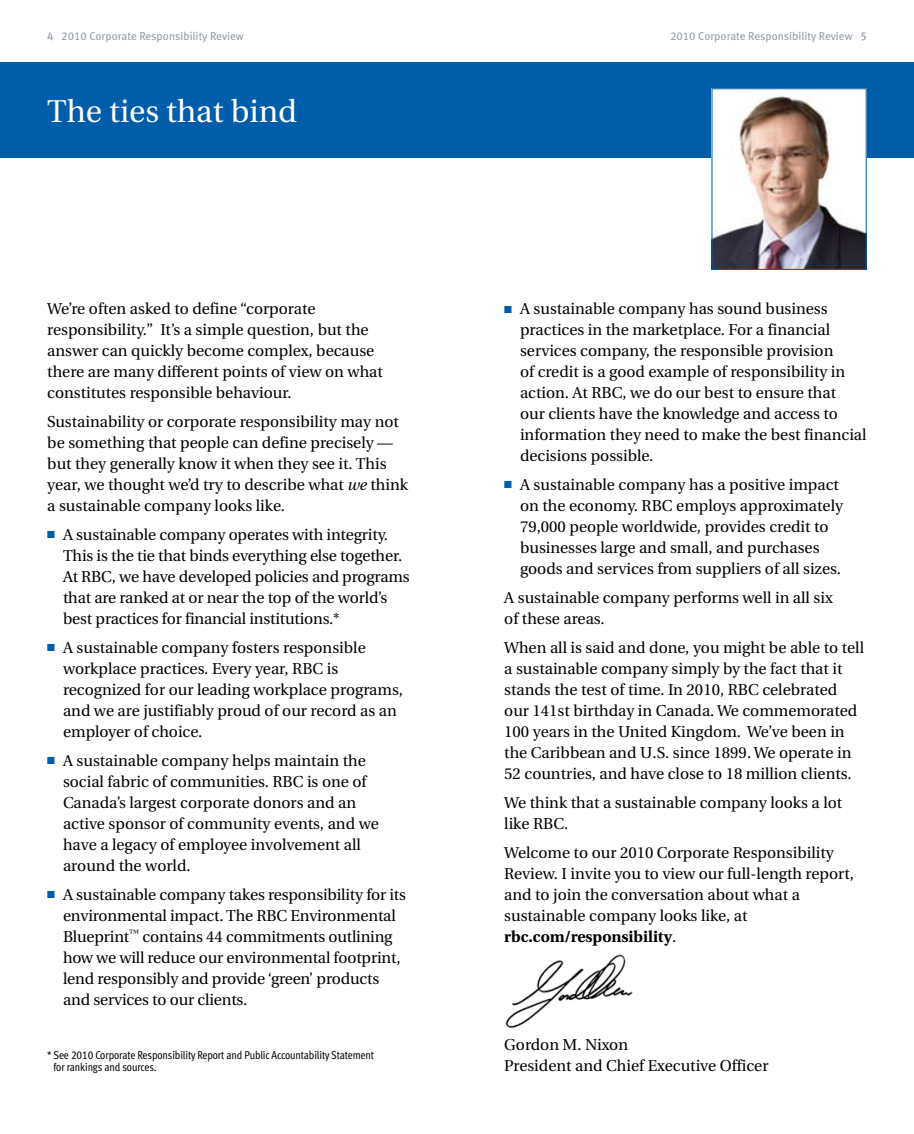
<style>
.page{position:relative;width:914px;height:1134px;background:#fff}
.page>*{position:absolute;margin:0;border:0;box-sizing:border-box;transform-origin:0 0}
.t1{font:31.5px "Utopia";color:#fff}
.t2{font:15.75px/21px "Utopia";color:#000}
.t3{font:11.38px/12.2px "Meta Cond Book LF";letter-spacing:-.01em;color:#000}
.t4{font:11.38px "Meta Book LF";color:#95a0a9}
.s1{font-family:"Meta Medium LF"}
.s2{font-style:italic}
.s3{color:#005daa}
.s4{font-weight:700}
</style>
<div class="page">
<div style="left:0;top:62px;width:914px;height:95px;background:#005daa"></div>
<img style="left:505px;top:954px;width:128px;height:75px">
<img style="left:713px;top:90px;width:151px;height:178px">
<div style="left:711px;top:88px;width:155px;height:182px;border:1px solid #005daa"></div>
<p class="t4" style="left:47px;top:30px;width:198px"><span class="s1">4</span> 2010 Corporate Responsibility Review</p>
<p class="t4" style="left:670px;top:30px;width:198px">2010 Corporate Responsibility Review <span class="s1">5</span></p>
<h1 class="t1" style="left:47px;top:94px;width:251px">The ties that bind</h1>
<p class="t2" style="left:47px;top:299px;width:337px">We’re often asked to define “corporate responsibility.” It’s a simple question, but the answer can quickly become complex, because there are many different points of view on what constitutes responsible behaviour.</p>
<p class="t2" style="left:47px;top:412px;width:362px">Sustainability or corporate responsibility may not be something that people can define precisely — but they generally know it when they see it. This year, we thought we’d try to describe what <span class="s2">we</span> think a sustainable company looks like.</p>
<p class="t2" style="left:63px;top:524px;width:348px;text-indent:-16px"><span class="s3">■</span> A sustainable company operates with integrity.<br>This is the tie that binds everything else together.<br>At RBC, we have developed policies and programs that are ranked at or near the top of the world’s best practices for financial institutions.*</p>
<p class="t2" style="left:63px;top:637px;width:341px;text-indent:-16px"><span class="s3">■</span> A sustainable company fosters responsible workplace practices. Every year, RBC is recognized for our leading workplace programs, and we are justifiably proud of our record as an employer of choice.</p>
<p class="t2" style="left:63px;top:750px;width:317px;text-indent:-16px"><span class="s3">■</span> A sustainable company helps maintain the social fabric of communities. RBC is one of Canada’s largest corporate donors and an active sponsor of community events, and we have a legacy of employee involvement all around the world.</p>
<p class="t2" style="left:63px;top:884px;width:344px;text-indent:-16px"><span class="s3">■</span> A sustainable company takes responsibility for its environmental impact. The RBC Environmental Blueprint<sup>™</sup> contains 44 commitments outlining how we will reduce our environmental footprint, lend responsibly and provide ‘green’ products and services to our clients.</p>
<p class="t3" style="left:53px;top:1049px;width:322px;text-indent:-6px">* See 2010 Corporate Responsibility Report and Public Accountability Statement for rankings and sources.</p>
<p class="t2" style="left:520px;top:299px;width:348px;text-indent:-16px"><span class="s3">■</span> A sustainable company has sound business practices in the marketplace. For a financial services company, the responsible provision<br>of credit is a good example of responsibility in action. At RBC, we do our best to ensure that<br>our clients have the knowledge and access to information they need to make the best financial decisions possible.</p>
<p class="t2" style="left:520px;top:475px;width:324px;text-indent:-16px"><span class="s3">■</span> A sustainable company has a positive impact on the economy. RBC employs approximately 79,000 people worldwide, provides credit to businesses large and small, and purchases goods and services from suppliers of all sizes.</p>
<p class="t2" style="left:504px;top:588px;width:330px">A sustainable company performs well in all six of these areas.</p>
<p class="t2" style="left:504px;top:637px;width:361px">When all is said and done, you might be able to tell a sustainable company simply by the fact that it stands the test of time. In 2010, RBC celebrated our 141st birthday in Canada. We commemorated 100 years in the United Kingdom. We’ve been in the Caribbean and U.S. since 1899. We operate in 52 countries, and have close to 18 million clients.</p>
<p class="t2" style="left:504px;top:792px;width:339px">We think that a sustainable company looks a lot like RBC.</p>
<p class="t2" style="left:504px;top:842px;width:351px">Welcome to our 2010 Corporate Responsibility Review. I invite you to view our full-length report, and to join the conversation about what a sustainable company looks like, at <span class="s4">rbc.com/responsibility</span>.</p>
<p class="t2" style="left:504px;top:1034px;width:266px">Gordon M. Nixon<br>President and Chief Executive Officer</p>
</div>
